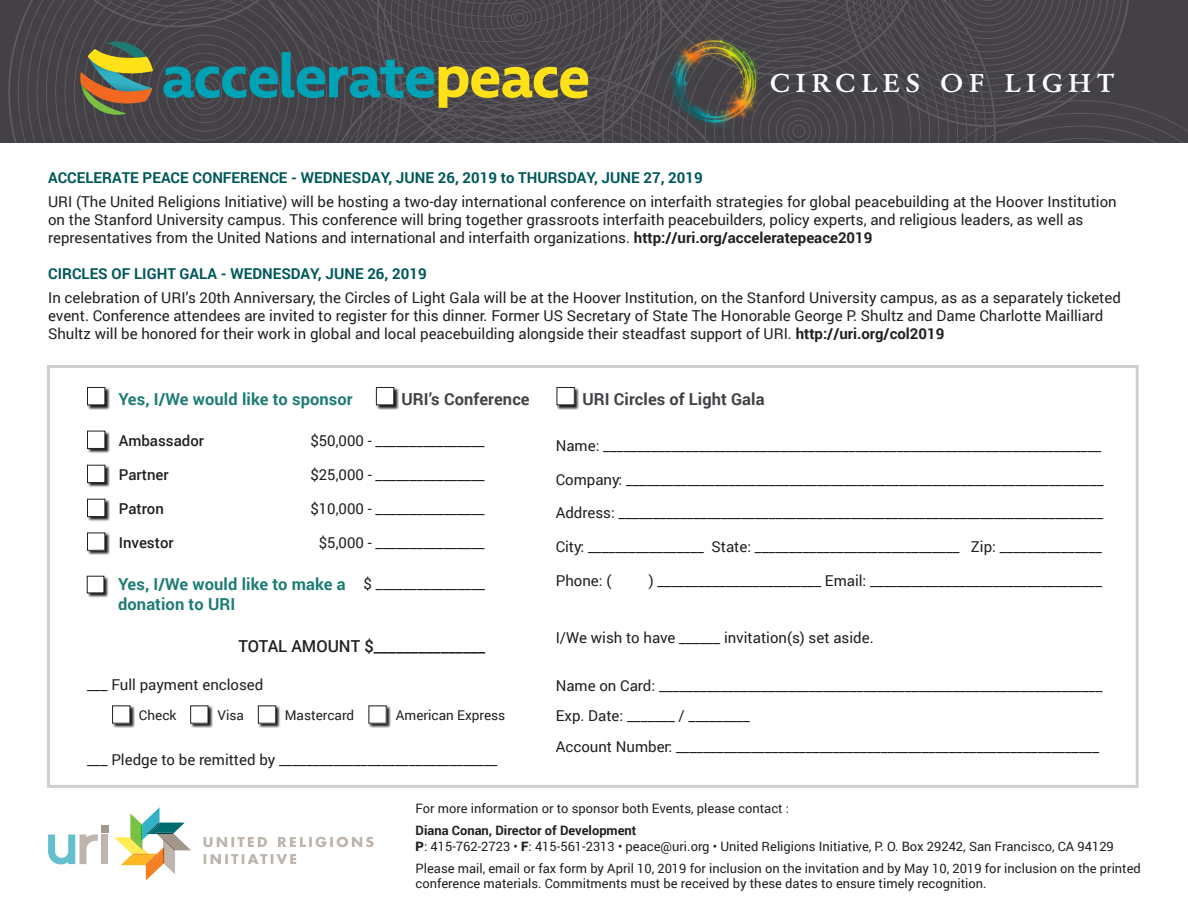
<style>
.page{position:relative;width:1188px;height:918px;background:#fff}
.page>*{position:absolute;margin:0;border:0;box-sizing:border-box;transform-origin:0 0}
.t1{font:27px "Garamond URW Ext Wid Dem";letter-spacing:.2em;color:#fff}
.t2{font:700 16.5px/19.8px "Roboto";letter-spacing:.005em;color:#1e7c75}
.t3{font:700 16.5px "Roboto";letter-spacing:.005em;color:#444147}
.List{font:500 16.5px "Roboto";color:#231f20}
.List-2{font:15px/18px "Roboto";color:#231f20}
.List-3{font:700 15px "Roboto";color:#00585a}
.List-4{font:500 15px "Roboto";color:#231f20}
.List-5{font:13.5px "Roboto";color:#231f20}
.List-6{font:12.9px/15.6px "Roboto";color:#231f20}
.List-7{font:700 12.9px "Roboto";color:#231f20}
.s1{font-weight:700}
.s2{font-weight:900}
</style>
<div class="page">
<div style="left:47px;top:365px;width:1092px;height:423px;border:3px solid #d1ced0"></div>
<svg style="left:8px;top:0;width:10px;height:143px"></svg>
<svg style="left:18px;top:0;width:9px;height:143px"></svg>
<svg style="left:87px;top:431px;width:23px;height:22px"></svg>
<div style="left:88px;top:431px;width:17px;height:17px;background:#fff"></div>
<div style="left:87px;top:431px;width:18px;height:18px;border:1px solid #231f20"></div>
<svg style="left:87px;top:465px;width:23px;height:22px"></svg>
<div style="left:88px;top:465px;width:17px;height:18px;background:#fff"></div>
<div style="left:87px;top:465px;width:18px;height:18px;border:1px solid #231f20"></div>
<svg style="left:87px;top:499px;width:23px;height:22px"></svg>
<div style="left:88px;top:499px;width:17px;height:18px;background:#fff"></div>
<div style="left:87px;top:499px;width:18px;height:18px;border:1px solid #231f20"></div>
<svg style="left:87px;top:533px;width:23px;height:22px"></svg>
<div style="left:88px;top:533px;width:17px;height:17px;background:#fff"></div>
<div style="left:87px;top:533px;width:18px;height:18px;border:1px solid #231f20"></div>
<svg style="left:114px;top:807px;width:77px;height:74px"></svg>
<svg style="left:203px;top:837px;width:64px;height:10px"></svg>
<svg style="left:278px;top:837px;width:96px;height:10px"></svg>
<svg style="left:204px;top:854px;width:92px;height:10px"></svg>
<svg style="left:48px;top:834px;width:50px;height:30px"></svg>
<div style="left:101px;top:834px;width:7px;height:30px;background:#beb6ad"></div>
<div style="left:101px;top:825px;width:7px;height:8px;background:#a19689"></div>
<svg style="left:34px;top:0;width:1154px;height:143px;background:#4a4d4d"></svg>
<img style="left:655px;top:25px;width:120px;height:116px">
<svg style="left:112px;top:706px;width:23px;height:22px"></svg>
<div style="left:113px;top:706px;width:17px;height:17px;background:#fff"></div>
<div style="left:112px;top:705px;width:18px;height:19px;border:1px solid #231f20"></div>
<svg style="left:258px;top:706px;width:22px;height:22px"></svg>
<div style="left:258px;top:706px;width:18px;height:17px;background:#fff"></div>
<div style="left:258px;top:705px;width:18px;height:19px;border:1px solid #231f20"></div>
<svg style="left:190px;top:706px;width:23px;height:22px"></svg>
<div style="left:191px;top:706px;width:17px;height:17px;background:#fff"></div>
<div style="left:190px;top:705px;width:18px;height:19px;border:1px solid #231f20"></div>
<svg style="left:369px;top:706px;width:22px;height:22px"></svg>
<div style="left:369px;top:706px;width:17px;height:17px;background:#fff"></div>
<svg style="left:376px;top:387px;width:23px;height:23px"></svg>
<div style="left:376px;top:387px;width:18px;height:18px;background:#fff"></div>
<div style="left:376px;top:387px;width:18px;height:18px;border:1px solid #231f20"></div>
<svg style="left:87px;top:387px;width:23px;height:23px"></svg>
<div style="left:88px;top:387px;width:17px;height:18px;background:#fff"></div>
<div style="left:87px;top:387px;width:18px;height:18px;border:1px solid #231f20"></div>
<svg style="left:87px;top:576px;width:22px;height:22px"></svg>
<div style="left:87px;top:576px;width:17px;height:17px;background:#fff"></div>
<div style="left:87px;top:576px;width:17px;height:17px;border:1px solid #231f20"></div>
<svg style="left:557px;top:387px;width:22px;height:23px"></svg>
<div style="left:557px;top:387px;width:17px;height:18px;background:#fff"></div>
<div style="left:557px;top:387px;width:18px;height:18px;border:1px solid #231f20"></div>
<p class="t1" style="left:770px;top:68px;width:346px">CIRCLES OF LIGHT</p>
<p class="List-3" style="left:48px;top:167px;width:656px">ACCELERATE PEACE CONFERENCE - WEDNESDAY, JUNE 26, 2019 to THURSDAY, JUNE 27, 2019</p>
<p class="List-2" style="left:48px;top:192px;width:1070px">URI (The United Religions Initiative) will be hosting a two-day international conference on interfaith strategies for global peacebuilding at the Hoover Institution on the Stanford University campus. This conference will bring together grassroots interfaith peacebuilders, policy experts, and religious leaders, as well as representatives from the United Nations and international and interfaith organizations. <span class="s1">http://uri.org/acceleratepeace2019</span></p>
<p class="List-3" style="left:48px;top:263px;width:380px">CIRCLES OF LIGHT GALA - WEDNESDAY, JUNE 26, 2019</p>
<p class="List-2" style="left:48px;top:288px;width:1074px">In celebration of URI’s 20th Anniversary, the Circles of Light Gala will be at the Hoover Institution, on the Stanford University campus, as as a separately ticketed event. Conference attendees are invited to register for this dinner. Former US Secretary of State The Honorable George P. Shultz and Dame Charlotte Mailliard<br>Shultz will be honored for their work in global and local peacebuilding alongside their steadfast support of URI. <span class="s1">http://uri.org/col2019</span></p>
<p class="t2" style="left:119px;top:388px;width:236px">Yes, I/We would like to sponsor</p>
<p class="t3" style="left:401px;top:387px;width:130px">URI’s Conference</p>
<p class="t3" style="left:583px;top:387px;width:184px">URI Circles of Light Gala</p>
<p class="List-2" style="left:310px;top:432px;width:176px">$50,000 - ________________</p>
<p class="List-2" style="left:310px;top:465px;width:176px">$25,000 - ________________</p>
<p class="List-2" style="left:310px;top:499px;width:176px">$10,000 - ________________</p>
<p class="List-2" style="left:319px;top:533px;width:167px">$5,000 - ________________</p>
<p class="List-2" style="left:364px;top:574px;width:123px">$ ________________</p>
<p class="List-4" style="left:119px;top:431px;width:87px">Ambassador</p>
<p class="List-4" style="left:119px;top:464px;width:51px">Partner</p>
<p class="List-4" style="left:119px;top:498px;width:47px">Patron</p>
<p class="List-4" style="left:119px;top:532px;width:56px">Investor</p>
<p class="t2" style="left:118px;top:574px;width:229px">Yes, I/We would like to make a donation to URI</p>
<p class="List" style="left:239px;top:634px;width:248px">TOTAL AMOUNT $_______________</p>
<p class="List-2" style="left:87px;top:675px;width:178px">___ Full payment enclosed</p>
<p class="List-5" style="left:139px;top:706px;width:39px">Check</p>
<p class="List-5" style="left:218px;top:706px;width:28px">Visa</p>
<p class="List-5" style="left:285px;top:706px;width:71px">Mastercard</p>
<p class="List-5" style="left:396px;top:706px;width:111px">American Express</p>
<p class="List-2" style="left:87px;top:750px;width:412px">___ Pledge to be remitted by ________________________________</p>
<p class="List-2" style="left:556px;top:436px;width:547px">Name: _________________________________________________________________________</p>
<p class="List-2" style="left:556px;top:470px;width:550px">Company: ______________________________________________________________________</p>
<p class="List-2" style="left:556px;top:504px;width:549px">Address: _______________________________________________________________________</p>
<p class="List-2" style="left:556px;top:537px;width:548px">City: _________________ State: ______________________________ Zip: _______________</p>
<p class="List-2" style="left:556px;top:571px;width:57px">Phone: (</p>
<p class="List-2" style="left:649px;top:571px;width:455px">) ________________________ Email: __________________________________</p>
<p class="List-2" style="left:556px;top:628px;width:319px">I/We wish to have ______ invitation(s) set aside.</p>
<p class="List-2" style="left:556px;top:676px;width:548px">Name on Card: _________________________________________________________________</p>
<p class="List-2" style="left:556px;top:707px;width:196px">Exp. Date: _______ / _________</p>
<p class="List-2" style="left:556px;top:737px;width:545px">Account Number: ______________________________________________________________</p>
<p class="List-6" style="left:416px;top:800px;width:375px">For more information or to sponsor both Events, please contact :</p>
<p class="List-7" style="left:416px;top:821px;width:222px">Diana Conan, Director of Development</p>
<p class="List-6" style="left:416px;top:838px;width:700px"><span class="s2">P</span>: 415-762-2723 • <span class="s2">F</span>: 415-561-2313 • peace@uri.org • United Religions Initiative, P. O. Box 29242, San Francisco, CA 94129</p>
<p class="List-6" style="left:416px;top:860px;width:727px">Please mail, email or fax form by April 10, 2019 for inclusion on the invitation and by May 10, 2019 for inclusion on the printed conference materials. Commitments must be received by these dates to ensure timely recognition.</p>
</div>
